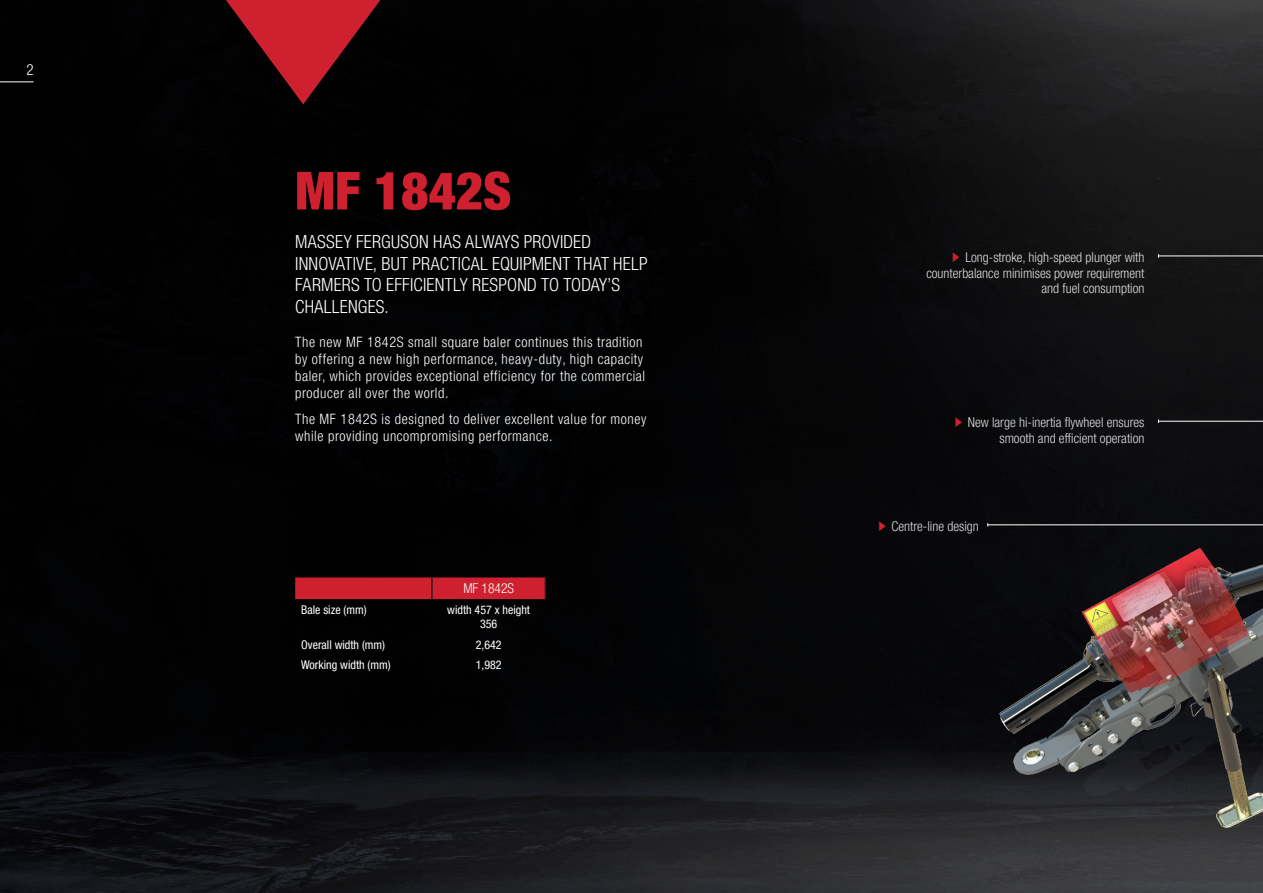
<style>
.page{position:relative;width:1263px;height:893px;background:#fff}
.page>*{position:absolute;margin:0;border:0;box-sizing:border-box;transform-origin:0 0}
.t1{font:900 condensed 52.5px "Helvetica Neue LT Pro";color:#cf202f}
.Sub-Heading_Small_white{font:300 condensed 18px/21.6px "Helvetica Neue LT Pro";letter-spacing:.01em;color:#fff}
.t2{font:300 condensed 15px "Helvetica Neue LT Pro";color:#fff}
.Body_Copy-White{font:300 condensed 14.25px/17.1px "Helvetica Neue LT Pro";letter-spacing:.04em;color:#fff}
.t3{font:300 condensed 13.5px/15.8px "Helvetica Neue LT Pro";color:#dcdddf;text-align:right}
.Table_text-no_underline{font:300 condensed 13.5px "Helvetica Neue LT Pro";color:#fff}
.Table_text-no_underline-2{font:condensed 12px/14.4px "Helvetica Neue LT Pro";color:#fff;text-align:center}
</style>
<div class="page">
<img style="left:0;top:0;width:1263px;height:893px">
<svg style="left:226px;top:0;width:154px;height:104px;background:#681018"></svg>
<img style="left:877px;top:82px;width:386px;height:766px">
<hr style="left:1158px;top:421px;width:105px;height:1px;background:#fff">
<div style="left:1158px;top:254px;width:105px;height:94px;background:#131314"></div>
<hr style="left:988px;top:524px;width:275px;height:1px;background:#fff">
<div style="left:295px;top:577px;width:251px;height:22px;background:#cf202f"></div>
<hr style="left:0;top:81px;width:34px;height:1px;background:#fff">
<svg style="left:955px;top:417px;width:7px;height:10px"></svg>
<svg style="left:879px;top:521px;width:7px;height:10px"></svg>
<svg style="left:953px;top:252px;width:6px;height:10px"></svg>
<p class="t2" style="left:26px;top:61px;width:9px">2</p>
<p class="t1" style="left:295px;top:159px;width:218px">MF 1842S</p>
<p class="Sub-Heading_Small_white" style="left:295px;top:231px;width:354px">MASSEY FERGUSON HAS ALWAYS PROVIDED INNOVATIVE, BUT PRACTICAL EQUIPMENT THAT HELP FARMERS TO EFFICIENTLY RESPOND TO TODAY’S CHALLENGES.</p>
<p class="Body_Copy-White" style="left:295px;top:333px;width:351px">The new MF 1842S small square baler continues this tradition by offering a new high performance, heavy-duty, high capacity baler, which provides exceptional efficiency for the commercial producer all over the world.</p>
<p class="Body_Copy-White" style="left:295px;top:410px;width:353px">The MF 1842S is designed to deliver excellent value for money while providing uncompromising performance.</p>
<p class="t3" style="left:968px;top:414px;width:178px">New large hi-inertia flywheel ensures smooth and efficient operation</p>
<p class="t3" style="left:926px;top:249px;width:220px">Long-stroke, high-speed plunger with counterbalance minimises power requirement and fuel consumption</p>
<p class="Table_text-no_underline" style="left:463px;top:580px;width:52px">MF 1842S</p>
<p class="Table_text-no_underline-2" style="left:301px;top:602px;width:67px">Bale size (mm)</p>
<p class="Table_text-no_underline-2" style="left:447px;top:602px;width:84px">width 457 x height<br>356</p>
<p class="Table_text-no_underline-2" style="left:301px;top:637px;width:85px">Overall width (mm)</p>
<p class="Table_text-no_underline-2" style="left:476px;top:637px;width:27px">2,642</p>
<p class="Table_text-no_underline-2" style="left:301px;top:658px;width:91px">Working width (mm)</p>
<p class="Table_text-no_underline-2" style="left:476px;top:658px;width:27px">1,982</p>
<p class="t3" style="left:891px;top:518px;width:89px">Centre-line design</p>
</div>
